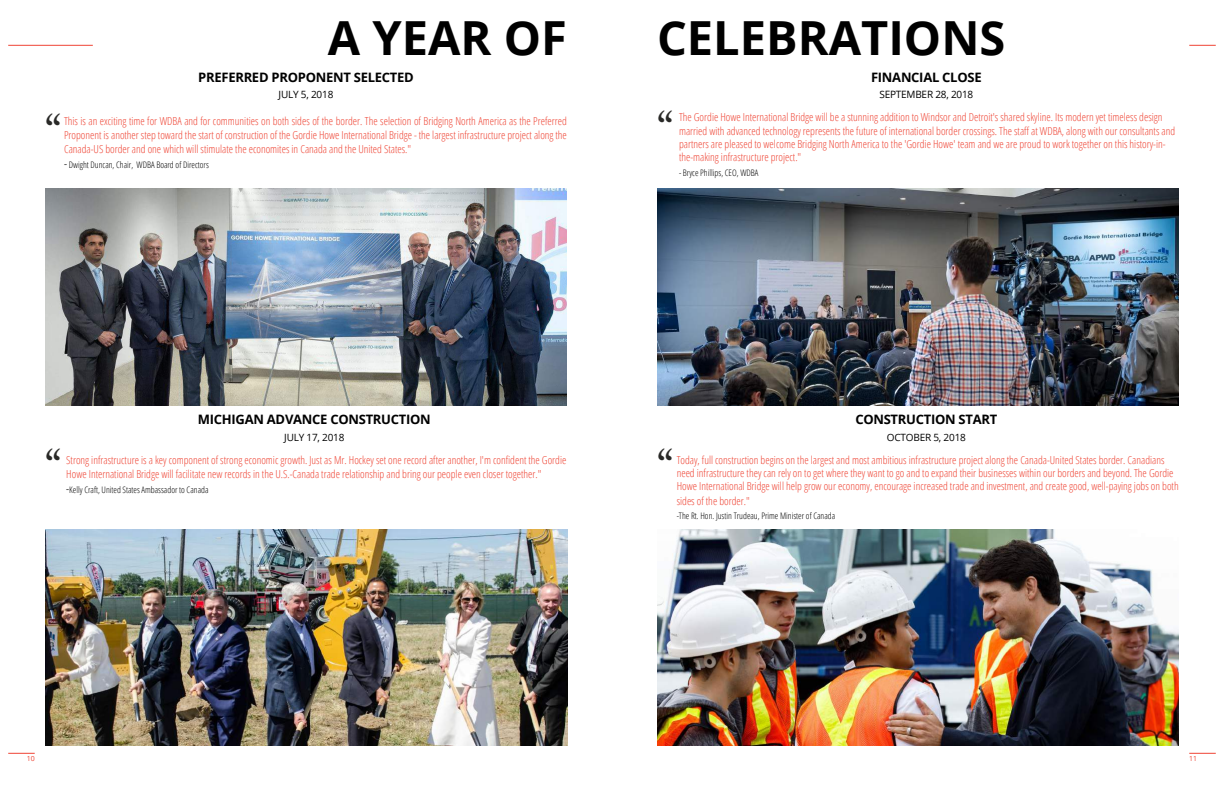
<style>
.page{position:relative;width:1224px;height:792px;background:#fff}
.page>*{position:absolute;margin:0;border:0;box-sizing:border-box;transform-origin:0 0}
.t1{font:700 47px "Open Sans";color:#000}
.t2{font:45px "Adobe Caslon Pro";color:#292927}
.t3{font:700 13px "Open Sans";letter-spacing:-.02em;color:#000}
.t4{font:300 condensed 11px/13.2px "Open Sans";color:#ef4434}
.t5{font:10.1px "Open Sans";letter-spacing:-.02em;color:#000}
.t6{font:10px "Open Sans";letter-spacing:-.02em;color:#000}
.t7{font:300 condensed 9px "Open Sans";color:#000}
.t8{font:7px "Open Sans";color:#ef4434}
.s1{font-size:12px}
</style>
<div class="page">
<img style="left:45px;top:189px;width:522px;height:217px">
<img style="left:45px;top:529px;width:522px;height:217px">
<img style="left:657px;top:189px;width:522px;height:217px">
<img style="left:657px;top:529px;width:522px;height:217px">
<svg style="left:8px;top:753px;width:27px;height:1px"></svg>
<hr style="left:8px;top:45px;width:85px;height:1px;background:#ef4434">
<svg style="left:1189px;top:45px;width:27px;height:1px"></svg>
<svg style="left:1189px;top:753px;width:27px;height:1px"></svg>
<h1 class="t1" style="left:328px;top:5px;width:241px">A YEAR OF</h1>
<h1 class="t1" style="left:657px;top:5px;width:350px">CELEBRATIONS</h1>
<p class="t3" style="left:198px;top:68px;width:217px">PREFERRED PROPONENT SELECTED</p>
<p class="t6" style="left:279px;top:88px;width:56px">JULY 5, 2018</p>
<p class="t4" style="left:64px;top:115px;width:504px">This is an exciting time for WDBA and for communities on both sides of the border. The selection of Bridging North America as the Preferred<br>Proponent is another step toward the start of construction of the Gordie Howe International Bridge - the largest infrastructure project along the</p>
<p class="t4" style="left:64px;top:142px;width:349px">Canada-US border and one which will stimulate the economites in Canada and the United States."</p>
<p class="t7" style="left:64px;top:159px;width:146px"><span class="s1">-</span> Dwight Duncan, Chair, WDBA Board of Directors</p>
<h2 class="t2" style="left:45px;top:104px;width:18px">“</h2>
<p class="t3" style="left:871px;top:68px;width:112px">FINANCIAL CLOSE</p>
<p class="t5" style="left:879px;top:87px;width:95px">SEPTEMBER 28, 2018</p>
<h2 class="t2" style="left:657px;top:102px;width:18px">“</h2>
<p class="t4" style="left:679px;top:110px;width:498px">The Gordie Howe International Bridge will be a stunning addition to Windsor and Detroit's shared skyline. Its modern yet timeless design married with advanced technology represents the future of international border crossings. The staff at WDBA, along with our consultants and partners are pleased to welcome Bridging North America to the 'Gordie Howe' team and we are proud to work together on this history-in&shy;the-making infrastructure project."</p>
<p class="t7" style="left:679px;top:167px;width:81px">- Bryce Phillips, CEO, WDBA</p>
<p class="t3" style="left:198px;top:410px;width:234px">MICHIGAN ADVANCE CONSTRUCTION</p>
<p class="t6" style="left:284px;top:430px;width:62px">JULY 17, 2018</p>
<p class="t3" style="left:855px;top:410px;width:144px">CONSTRUCTION START</p>
<p class="t6" style="left:887px;top:430px;width:81px">OCTOBER 5, 2018</p>
<h2 class="t2" style="left:45px;top:439px;width:18px">“</h2>
<p class="t4" style="left:66px;top:452px;width:502px;line-height:14.4px">Strong infrastructure is a key component of strong economic growth. Just as Mr. Hockey set one record after another, I'm confident the Gordie<br>Howe International Bridge will facilitate new records in the U.S.-Canada trade relationship and bring our people even closer together."</p>
<p class="t7" style="left:66px;top:483px;width:144px"><span class="s1">-</span>Kelly Craft, United States Ambassador to Canada</p>
<h2 class="t2" style="left:657px;top:439px;width:18px">“</h2>
<p class="t4" style="left:677px;top:453px;width:504px">Today, full construction begins on the largest and most ambitious infrastructure project along the Canada-United States border. Canadians need infrastructure they can rely on to get where they want to go and to expand their businesses within our borders and beyond. The Gordie<br>Howe International Bridge will help grow our economy, encourage increased trade and investment, and create good, well-paying jobs on both</p>
<p class="t4" style="left:677px;top:494px;width:75px">sides of the border."</p>
<p class="t7" style="left:677px;top:510px;width:160px">-The Rt. Hon. Justin Trudeau, Prime Minister of Canada</p>
<p class="t8" style="left:27px;top:754px;width:10px">10</p>
<p class="t8" style="left:1189px;top:754px;width:10px">11</p>
</div>
